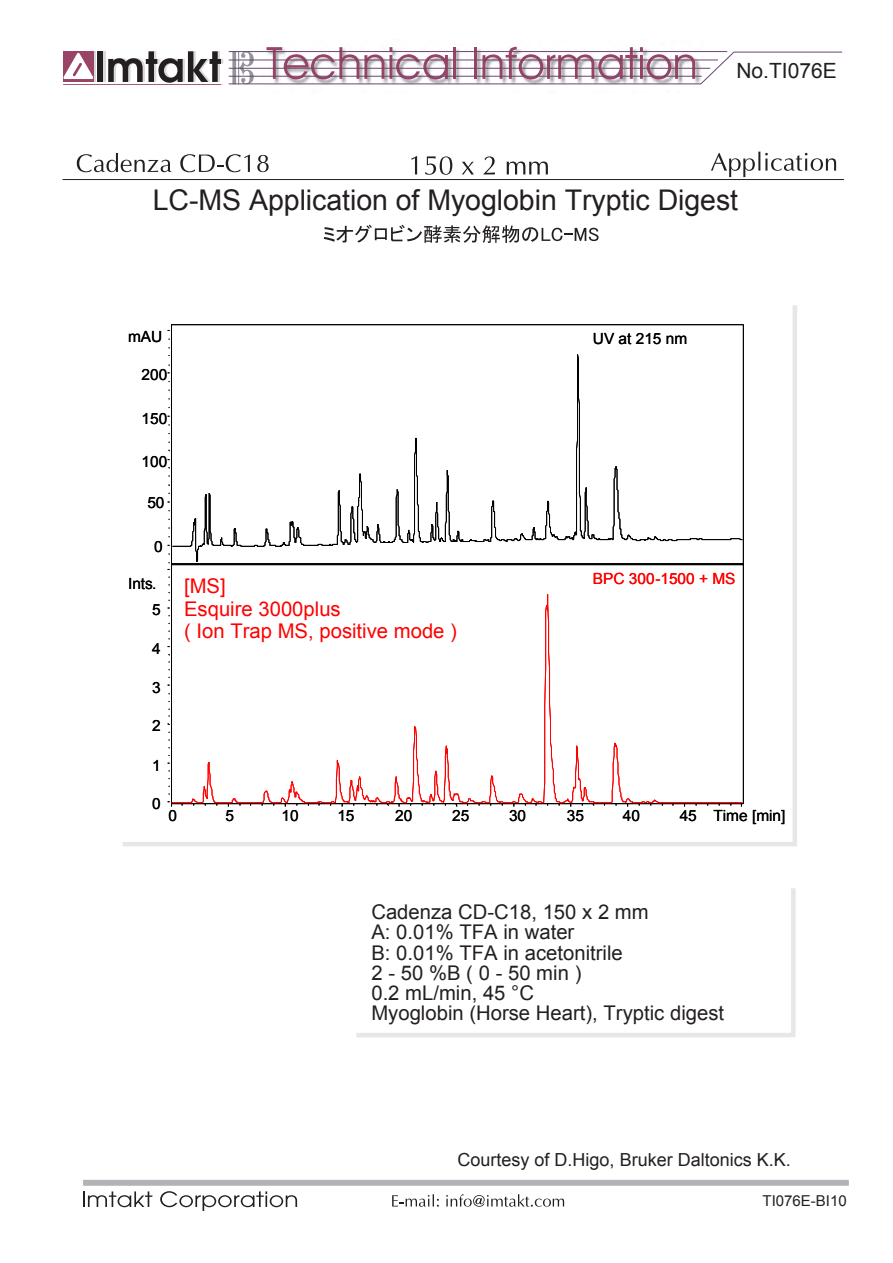
<style>
.page{position:relative;width:893px;height:1263px;background:#fff}
.page>*{position:absolute;margin:0;border:0;box-sizing:border-box;transform-origin:0 0}
.t1{font:28.5px "Arial";color:#231f20}
.t2{font:21px "Arial";color:#231f20}
.t3{font:20.25px/20.2px "Arial";color:#231f20}
.t4{font:20.25px/22.5px "Arial";color:#f00}
.t5{font:18px "Arial";color:#231f20}
.t6{font:15.45px "Arial";color:#000}
.t7{font:15.45px "Arial";color:#f00}
.t8{font:15px "Arial";color:#231f20}
</style>
<div class="page">
<svg style="left:123px;top:305px;width:674px;height:541px"></svg>
<svg style="left:356px;top:888px;width:440px;height:149px"></svg>
<svg style="left:77px;top:153px;width:94px;height:19px"></svg>
<svg style="left:180px;top:154px;width:70px;height:18px"></svg>
<svg style="left:257px;top:155px;width:11px;height:17px"></svg>
<svg style="left:711px;top:152px;width:125px;height:25px"></svg>
<svg style="left:172px;top:352px;width:570px;height:211px"></svg>
<svg style="left:171px;top:594px;width:571px;height:211px"></svg>
<svg style="left:168px;top:801px;width:4px;height:6px"></svg>
<svg style="left:411px;top:156px;width:6px;height:19px"></svg>
<svg style="left:425px;top:156px;width:27px;height:19px"></svg>
<svg style="left:462px;top:162px;width:12px;height:13px"></svg>
<svg style="left:483px;top:156px;width:12px;height:18px"></svg>
<svg style="left:506px;top:161px;width:42px;height:14px"></svg>
<svg style="left:324px;top:225px;width:274px;height:18px"></svg>
<hr style="left:63px;top:179px;width:781px;height:1px;background:#231f20">
<div style="left:83px;top:1180px;width:765px;height:6px;background:#b2b3b7"></div>
<svg style="left:83px;top:1191px;width:69px;height:16px"></svg>
<svg style="left:160px;top:1191px;width:33px;height:16px"></svg>
<svg style="left:195px;top:1191px;width:102px;height:20px"></svg>
<svg style="left:392px;top:1194px;width:47px;height:13px"></svg>
<svg style="left:446px;top:1194px;width:118px;height:13px"></svg>
<svg style="left:63px;top:51px;width:125px;height:34px"></svg>
<svg style="left:188px;top:47px;width:654px;height:38px"></svg>
<p class="t2" style="left:736px;top:63px;width:102px">No.TI076E</p>
<h1 class="t1" style="left:153px;top:190px;width:587px">LC-MS Application of Myoglobin Tryptic Digest</h1>
<p class="t6" style="left:128px;top:331px;width:36px">mAU</p>
<p class="t6" style="left:142px;top:369px;width:27px">200</p>
<p class="t6" style="left:142px;top:413px;width:27px">150</p>
<p class="t6" style="left:142px;top:456px;width:27px">100</p>
<p class="t6" style="left:147px;top:497px;width:19px">50</p>
<p class="t6" style="left:154px;top:541px;width:10px">0</p>
<p class="t6" style="left:128px;top:578px;width:30px">Ints.</p>
<p class="t4" style="left:184px;top:577px;width:274px">[MS]<br>Esquire 3000plus<br>( Ion Trap MS, positive mode )</p>
<p class="t6" style="left:152px;top:604px;width:10px">5</p>
<p class="t6" style="left:152px;top:643px;width:10px">4</p>
<p class="t6" style="left:152px;top:682px;width:10px">3</p>
<p class="t6" style="left:152px;top:720px;width:10px">2</p>
<p class="t6" style="left:152px;top:760px;width:10px">1</p>
<p class="t6" style="left:593px;top:333px;width:96px">UV at 215 nm</p>
<p class="t7" style="left:593px;top:573px;width:144px">BPC 300-1500 + MS</p>
<p class="t6" style="left:152px;top:798px;width:10px">0</p>
<p class="t6" style="left:169px;top:810px;width:10px">0</p>
<p class="t6" style="left:225px;top:810px;width:10px">5</p>
<p class="t6" style="left:281px;top:810px;width:19px">10</p>
<p class="t6" style="left:337px;top:810px;width:19px">15</p>
<p class="t6" style="left:395px;top:810px;width:19px">20</p>
<p class="t6" style="left:452px;top:810px;width:19px">25</p>
<p class="t6" style="left:509px;top:810px;width:19px">30</p>
<p class="t6" style="left:567px;top:810px;width:19px">35</p>
<p class="t6" style="left:622px;top:810px;width:19px">40</p>
<p class="t6" style="left:679px;top:810px;width:107px">45 Time [min]</p>
<p class="t3" style="left:371px;top:904px;width:354px">Cadenza CD-C18, 150 x 2 mm<br>A: 0.01% TFA in water<br>B: 0.01% TFA in acetonitrile<br>2 - 50 %B ( 0 - 50 min )<br>0.2 mL/min, 45 °C<br>Myoglobin (Horse Heart), Tryptic digest</p>
<p class="t5" style="left:457px;top:1153px;width:335px">Courtesy of D.Higo, Bruker Daltonics K.K.</p>
<p class="t8" style="left:762px;top:1195px;width:86px">TI076E-BI10</p>
</div>
